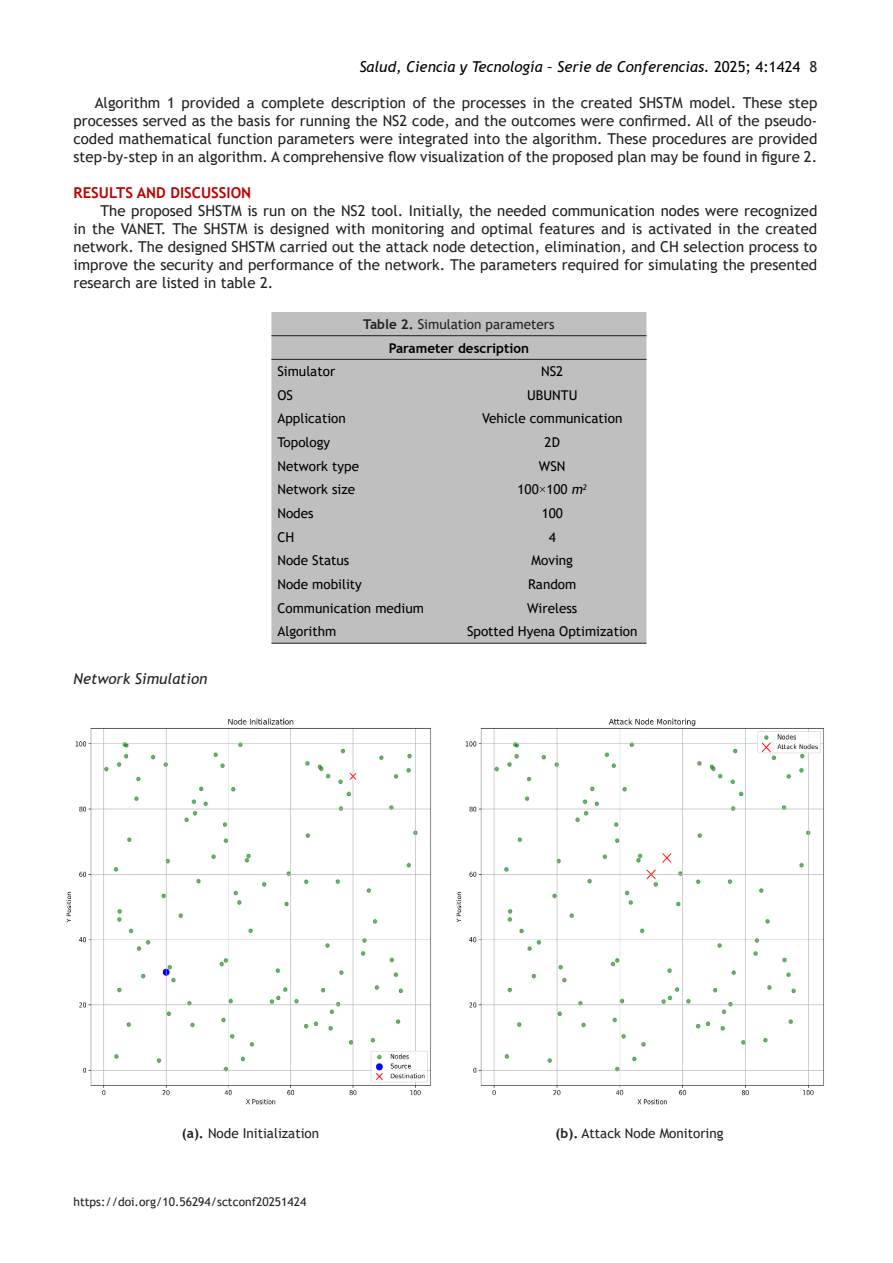
<style>
.page{position:relative;width:893px;height:1263px;background:#fff}
.page>*{position:absolute;margin:0;border:0;box-sizing:border-box;transform-origin:0 0}
.t1{font:15px/18px "Trebuchet MS";color:#231f20;text-align:justify}
.t2{font:italic 15px "Trebuchet MS";color:#000}
.Pa3{font:700 15px "Trebuchet MS";color:#be0000}
.t3{font:italic 15px "Trebuchet MS";color:#231f20}
.t4{font:13.5px "Trebuchet MS";color:#000}
.t5{font:13.5px "Trebuchet MS";color:#231f20}
.t6{font:700 13.5px "Trebuchet MS";color:#000}
.t7{font:12px "Trebuchet MS";color:#231f20}
.s1{font-style:normal}
.s2{font-style:normal;color:#231f20}
.s3{font-weight:700}
.s4{font-family:"Times New Roman"}
.s5{font-style:italic}
</style>
<div class="page">
<div style="left:271px;top:312px;width:375px;height:331px;background:#bfbfbf"></div>
<hr style="left:271px;top:359px;width:187px;height:1px;background:#231f20">
<hr style="left:458px;top:359px;width:188px;height:1px;background:#231f20">
<hr style="left:271px;top:335px;width:187px;height:1px;background:#231f20">
<hr style="left:458px;top:335px;width:188px;height:1px;background:#231f20">
<hr style="left:271px;top:643px;width:187px;height:1px;background:#231f20">
<hr style="left:458px;top:643px;width:188px;height:1px;background:#231f20">
<img style="left:66px;top:718px;width:365px;height:387px">
<img style="left:456px;top:718px;width:368px;height:387px">
<p class="t2" style="left:359px;top:58px;width:459px">Salud, Ciencia y Tecnología – Serie de Conferencias. <span class="s1">2025; 4:1424</span> <span class="s2">8</span></p>
<p class="t1" style="left:74px;top:94px;width:745px;text-indent:21px">Algorithm 1 provided a complete description of the processes in the created SHSTM model. These step processes served as the basis for running the NS2 code, and the outcomes were confirmed. All of the pseudo&shy;coded mathematical function parameters were integrated into the algorithm. These procedures are provided step-by-step in an algorithm. A comprehensive flow visualization of the proposed plan may be found in figure 2.</p>
<p class="Pa3" style="left:74px;top:183px;width:179px">RESULTS AND DISCUSSION</p>
<p class="t1" style="left:74px;top:202px;width:745px;text-indent:27px">The proposed SHSTM is run on the NS2 tool. Initially, the needed communication nodes were recognized in the VANET. The SHSTM is designed with monitoring and optimal features and is activated in the created network. The designed SHSTM carried out the attack node detection, elimination, and CH selection process to improve the security and performance of the network. The parameters required for simulating the presented research are listed in table 2.</p>
<p class="t5" style="left:363px;top:316px;width:193px"><span class="s3">Table 2.</span> Simulation parameters</p>
<p class="t6" style="left:389px;top:339px;width:142px">Parameter description</p>
<p class="t4" style="left:277px;top:363px;width:59px">Simulator</p>
<p class="t4" style="left:541px;top:363px;width:24px">NS2</p>
<p class="t4" style="left:277px;top:386px;width:17px">OS</p>
<p class="t4" style="left:527px;top:386px;width:52px">UBUNTU</p>
<p class="t4" style="left:277px;top:410px;width:70px">Application</p>
<p class="t4" style="left:482px;top:410px;width:142px">Vehicle communication</p>
<p class="t4" style="left:277px;top:434px;width:54px">Topology</p>
<p class="t4" style="left:545px;top:434px;width:17px">2D</p>
<p class="t4" style="left:277px;top:457px;width:83px">Network type</p>
<p class="t4" style="left:539px;top:457px;width:28px">WSN</p>
<p class="t4" style="left:277px;top:481px;width:79px">Network size</p>
<p class="t4" style="left:517px;top:481px;width:71px">100<span class="s4">×</span>100 <span class="s5">m</span><sup>2</sup></p>
<p class="t4" style="left:277px;top:505px;width:38px">Nodes</p>
<p class="t4" style="left:542px;top:505px;width:23px">100</p>
<p class="t4" style="left:277px;top:528px;width:18px">CH</p>
<p class="t4" style="left:549px;top:528px;width:9px">4</p>
<p class="t4" style="left:277px;top:552px;width:73px">Node Status</p>
<p class="t4" style="left:532px;top:552px;width:43px">Moving</p>
<p class="t4" style="left:277px;top:576px;width:86px">Node mobility</p>
<p class="t4" style="left:528px;top:576px;width:50px">Random</p>
<p class="t4" style="left:277px;top:599px;width:148px">Communication medium</p>
<p class="t4" style="left:527px;top:599px;width:52px">Wireless</p>
<p class="t4" style="left:277px;top:623px;width:60px">Algorithm</p>
<p class="t4" style="left:467px;top:623px;width:172px">Spotted Hyena Optimization</p>
<p class="t3" style="left:74px;top:670px;width:135px">Network Simulation</p>
<p class="t5" style="left:182px;top:1124px;width:139px"><span class="s3">(a).</span> Node Initialization</p>
<p class="t5" style="left:556px;top:1124px;width:170px"><span class="s3">(b).</span> Attack Node Monitoring</p>
<p class="t7" style="left:74px;top:1194px;width:234px">https://doi.org/10.56294/sctconf20251424</p>
</div>
